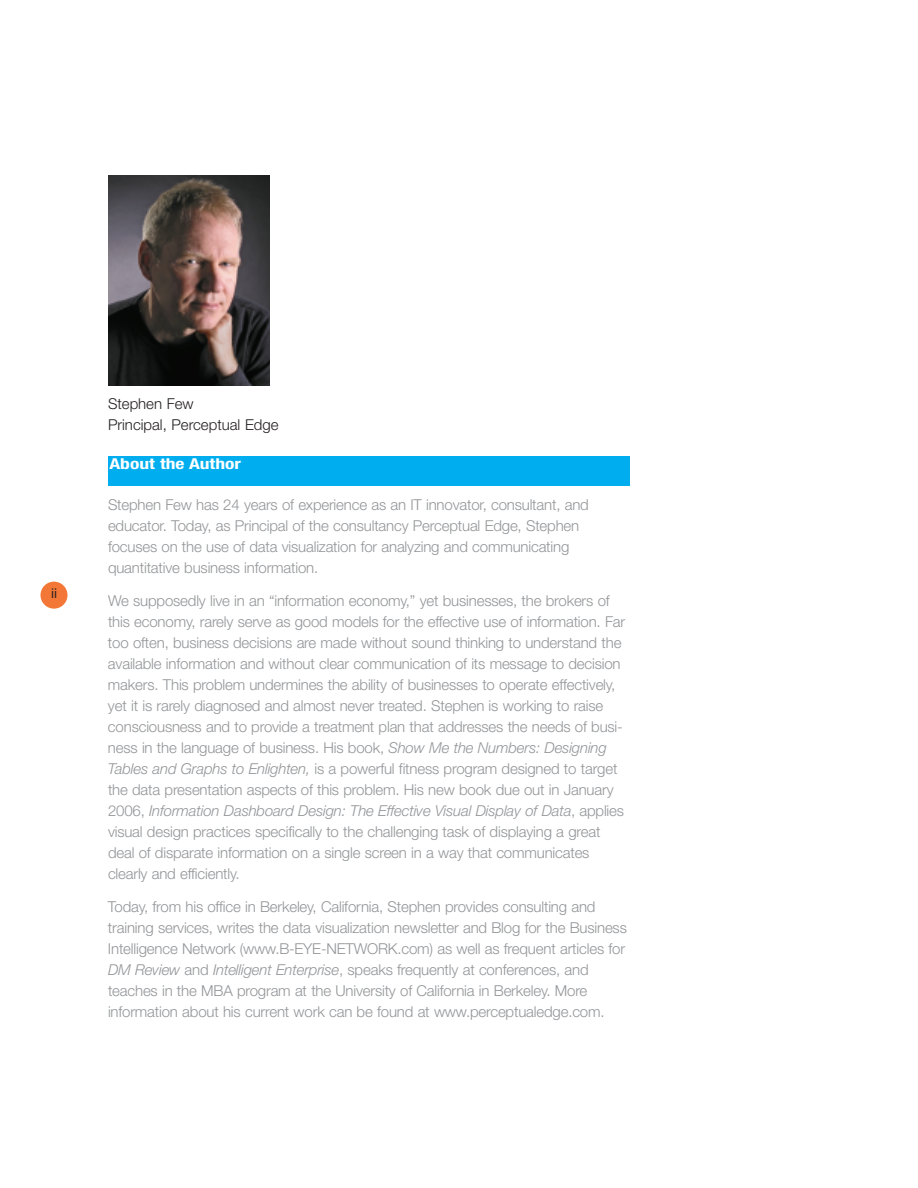
<style>
.page{position:relative;width:918px;height:1188px;background:#fff}
.page>*{position:absolute;margin:0;border:0;box-sizing:border-box;transform-origin:0 0}
.t1{font:300 15px/21px "Helvetica Neue";letter-spacing:-.01em;color:#939598}
.t2{font:300 15px/21px "Helvetica Neue";color:#231f20}
.t3{font:700 condensed 15px "Helvetica Neue";color:#fff;scale:1.3 1}
.t4{font:13.5px "Helvetica Neue";color:#231f20}
.s1{font-style:italic}
</style>
<div class="page">
<div style="left:108px;top:457px;width:521px;height:29px;background:#00aeef"></div>
<img style="left:109px;top:176px;width:161px;height:209px">
<div style="left:40px;top:582px;width:28px;height:27px;background:#f37736;border-radius:50%"></div>
<p class="t4" style="left:51px;top:589px;width:7px">ii</p>
<p class="t2" style="left:108px;top:395px;width:172px">Stephen Few<br>Principal, Perceptual Edge</p>
<p class="t3" style="left:109px;top:454px;width:103px">About the Author</p>
<p class="t1" style="left:108px;top:495px;width:482px">Stephen Few has 24 years of experience as an IT innovator, consultant, and educator. Today, as Principal of the consultancy Perceptual Edge, Stephen focuses on the use of data visualization for analyzing and communicating quantitative business information.</p>
<p class="t1" style="left:108px;top:591px;width:519px">We supposedly live in an “information economy,” yet businesses, the brokers of this economy, rarely serve as good models for the effective use of information. Far too often, business decisions are made without sound thinking to understand the available information and without clear communication of its message to decision makers. This problem undermines the ability of businesses to operate effectively, yet it is rarely diagnosed and almost never treated. Stephen is working to raise consciousness and to provide a treatment plan that addresses the needs of busi&shy;ness in the language of business. His book, <span class="s1">Show Me the Numbers: Designing Tables and Graphs to Enlighten,</span> is a powerful fitness program designed to target the data presentation aspects of this problem. His new book due out in January 2006, <span class="s1">Information Dashboard Design: The Effective Visual Display of Data</span>, applies visual design practices specifically to the challenging task of displaying a great deal of disparate information on a single screen in a way that communicates clearly and efficiently.</p>
<p class="t1" style="left:108px;top:897px;width:520px">Today, from his office in Berkeley, California, Stephen provides consulting and training services, writes the data visualization newsletter and Blog for the Business Intelligence Network (www.B-EYE-NETWORK.com) as well as frequent articles for <span class="s1">DM Review</span> and <span class="s1">Intelligent Enterprise</span>, speaks frequently at conferences, and teaches in the MBA program at the University of California in Berkeley. More information about his current work can be found at www.perceptualedge.com.</p>
</div>
